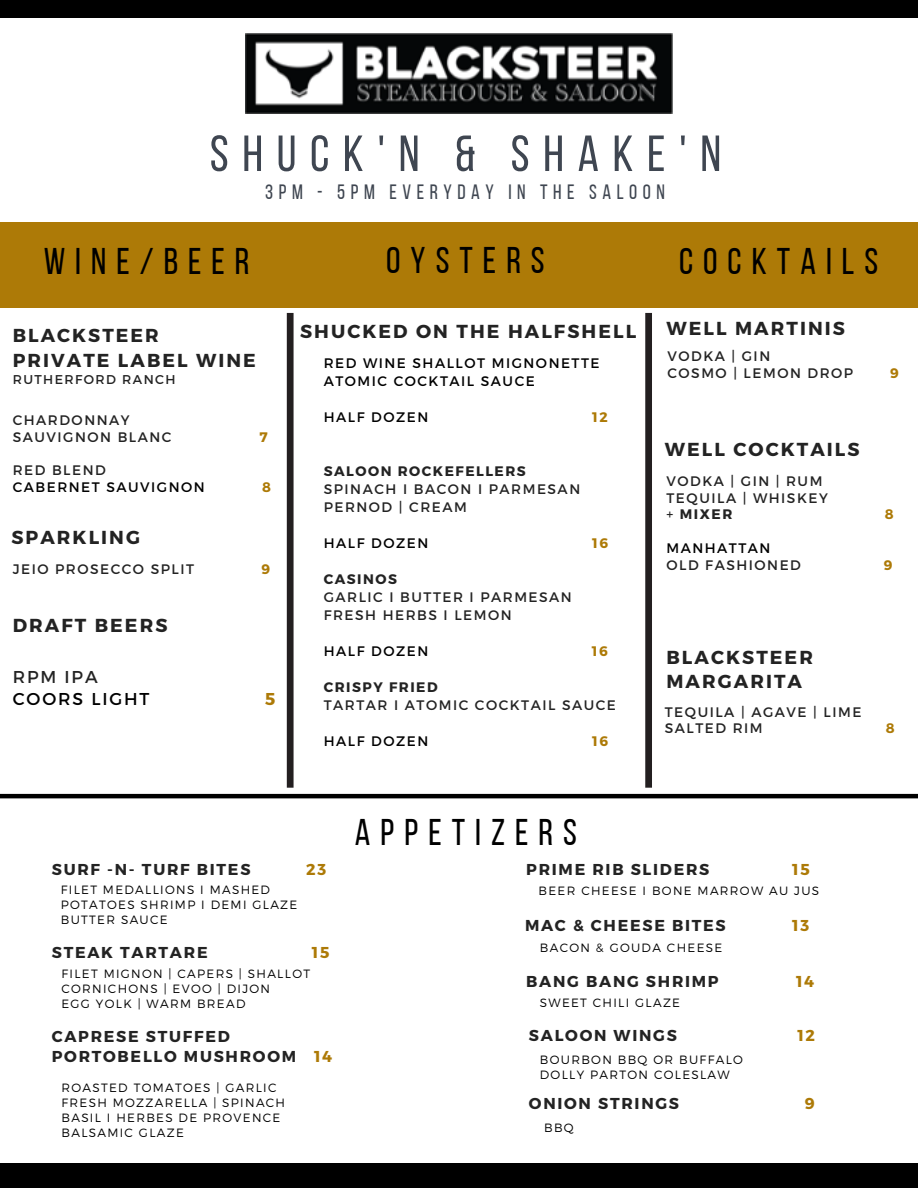
<style>
.page{position:relative;width:918px;height:1188px;background:#fff}
.page>*{position:absolute;margin:0;border:0;box-sizing:border-box;transform-origin:0 0}
.t1{font:50.7px "Bebas Neue";letter-spacing:.27em;color:#3f4651}
.t2{font:37.05px "Bebas Neue";letter-spacing:.27em;color:#000}
.t3{font:20.7px "Bebas Neue";letter-spacing:.27em;color:#3f4651}
.t4{font:700 18.75px/24.5px "Montserrat";letter-spacing:.11em;color:#232323}
.t5{font:17.1px/21.3px "Montserrat";letter-spacing:.11em;color:#000}
.t6{font:700 17.1px "Montserrat";color:#ad7a07}
.t7{font:700 15.75px/20.2px "Montserrat";letter-spacing:.11em;color:#232323}
.t8{font:700 15.75px "Montserrat";letter-spacing:.11em;color:#ad7a07}
.t9{font:13.8px/16.8px "Montserrat";letter-spacing:.11em;color:#232323}
.t10{font:13.8px/18px "Montserrat";letter-spacing:.11em;color:#000}
.t11{font:700 13.8px "Montserrat";letter-spacing:.11em;color:#ad7a07}
.t12{font:12.75px "Montserrat";letter-spacing:.11em;color:#232323}
.t13{font:300 12px/15px "Montserrat";letter-spacing:.11em;color:#000}
.s1{color:#232323}
.s2{font-weight:700}
.s3{color:#000}
.s4{color:#ad7a07}
</style>
<div class="page">
<div style="left:0;top:222px;width:918px;height:86px;background:#ad7a07"></div>
<div style="left:0;top:1164px;width:918px;height:24px;background:#000"></div>
<img style="left:246px;top:33px;width:426px;height:80px">
<div style="left:0;top:0;width:918px;height:18px;background:#000"></div>
<hr style="left:0;top:794px;width:918px;height:4px;background:#000">
<div style="left:287px;top:313px;width:6px;height:475px;background:#231f20"></div>
<div style="left:645px;top:313px;width:7px;height:475px;background:#231f20"></div>
<h6 class="t1" style="left:210px;top:133px;width:513px">SHUCK'N &amp; SHAKE'N</h6>
<h6 class="t3" style="left:265px;top:184px;width:401px">3PM - 5PM EVERYDAY IN THE SALOON</h6>
<h6 class="t2" style="left:44px;top:246px;width:207px">WINE/BEER</h6>
<h2 class="t4" style="left:13px;top:322px;width:245px">BLACKSTEER<br>PRIVATE LABEL WINE</h2>
<h2 class="t12" style="left:13px;top:371px;width:164px">RUTHERFORD RANCH</h2>
<h5 class="t9" style="left:13px;top:411px;width:160px">CHARDONNAY<br>SAUVIGNON BLANC</h5>
<h5 class="t11" style="left:259px;top:428px;width:10px">7</h5>
<p class="t10" style="left:13px;top:461px;width:194px;line-height:16.8px"><span class="s1">RED BLEND<br></span>CABERNET SAUVIGNON</p>
<p class="t11" style="left:262px;top:478px;width:10px">8</p>
<p class="t4" style="left:11px;top:524px;width:130px">SPARKLING</p>
<h2 class="t9" style="left:13px;top:560px;width:183px">JEIO PROSECCO SPLIT</h2>
<h2 class="t11" style="left:262px;top:560px;width:10px">9</h2>
<h6 class="t4" style="left:13px;top:612px;width:156px">DRAFT BEERS</h6>
<h6 class="t5" style="left:13px;top:666px;width:138px"><span class="s1">RPM IPA<br></span>COORS LIGHT</h6>
<h6 class="t6" style="left:265px;top:687px;width:12px">5</h6>
<h2 class="t2" style="left:386px;top:245px;width:160px">OYSTERS</h2>
<h6 class="t2" style="left:679px;top:246px;width:201px">COCKTAILS</h6>
<p class="t4" style="left:300px;top:319px;width:338px">SHUCKED ON THE HALFSHELL</p>
<p class="t10" style="left:324px;top:354px;width:277px">RED WINE SHALLOT MIGNONETTE<br>ATOMIC COCKTAIL SAUCE</p>
<h3 class="t10" style="left:324px;top:408px;width:106px">HALF DOZEN</h3>
<h3 class="t11" style="left:592px;top:408px;width:17px">12</h3>
<h6 class="t4" style="left:666px;top:316px;width:180px">WELL MARTINIS</h6>
<h6 class="t9" style="left:667px;top:347px;width:187px">VODKA | GIN<br>COSMO | LEMON DROP</h6>
<h6 class="t4" style="left:665px;top:436px;width:196px">WELL COCKTAILS</h6>
<h6 class="t11" style="left:890px;top:364px;width:10px">9</h6>
<p class="t9" style="left:324px;top:462px;width:258px;line-height:18px"><span class="s2">SALOON ROCKEFELLERS<br></span>SPINACH I BACON I PARMESAN<br>PERNOD | CREAM</p>
<h1 class="t10" style="left:324px;top:534px;width:106px">HALF DOZEN</h1>
<h1 class="t11" style="left:592px;top:534px;width:17px">16</h1>
<h1 class="t9" style="left:324px;top:570px;width:250px;line-height:18px"><span class="s2">CASINOS<br></span>GARLIC I BUTTER I PARMESAN<br>FRESH HERBS I LEMON</h1>
<h1 class="t10" style="left:324px;top:642px;width:106px">HALF DOZEN</h1>
<h1 class="t11" style="left:592px;top:642px;width:17px">16</h1>
<h3 class="t9" style="left:324px;top:678px;width:294px;line-height:18px"><span class="s2">CRISPY FRIED<br></span>TARTAR I ATOMIC COCKTAIL SAUCE</h3>
<h6 class="t10" style="left:324px;top:732px;width:106px">HALF DOZEN</h6>
<h6 class="t11" style="left:592px;top:732px;width:17px">16</h6>
<h6 class="t9" style="left:666px;top:472px;width:163px">VODKA | GIN | RUM<br>TEQUILA | WHISKEY + <span class="s2">MIXER</span></h6>
<h2 class="t9" style="left:666px;top:539px;width:136px"><span class="s3">MANHATTAN<br></span>OLD FASHIONED</h2>
<h6 class="t11" style="left:885px;top:506px;width:10px">8</h6>
<h2 class="t11" style="left:884px;top:556px;width:10px">9</h2>
<h6 class="t4" style="left:666px;top:645px;width:148px;line-height:23.7px">BLACKSTEER<br>MARGARITA</h6>
<h6 class="t9" style="left:665px;top:703px;width:198px">TEQUILA | AGAVE | LIME<br>SALTED RIM</h6>
<h6 class="t11" style="left:886px;top:720px;width:10px">8</h6>
<h4 class="t2" style="left:355px;top:817px;width:223px">APPETIZERS</h4>
<h2 class="t7" style="left:52px;top:859px;width:200px">SURF -N- TURF BITES</h2>
<h2 class="t8" style="left:306px;top:860px;width:22px">23</h2>
<h6 class="t13" style="left:61px;top:882px;width:238px">FILET MEDALLIONS I MASHED<br>POTATOES SHRIMP I DEMI GLAZE<br>BUTTER SAUCE</h6>
<h4 class="t7" style="left:52px;top:942px;width:157px">STEAK TARTARE</h4>
<h4 class="t8" style="left:312px;top:942px;width:19px">15</h4>
<p class="t13" style="left:61px;top:966px;width:250px">FILET MIGNON | CAPERS | SHALLOT</p>
<h4 class="t13" style="left:61px;top:981px;width:210px">CORNICHONS | EVOO | DIJON</h4>
<p class="t13" style="left:61px;top:996px;width:185px">EGG YOLK | WARM BREAD</p>
<h6 class="t7" style="left:52px;top:1026px;width:282px">CAPRESE STUFFED<br>PORTOBELLO MUSHROOM <span class="s4">14</span></h6>
<h4 class="t13" style="left:61px;top:1080px;width:225px">ROASTED TOMATOES | GARLIC<br>FRESH MOZZARELLA | SPINACH<br>BASIL I HERBES DE PROVENCE<br>BALSAMIC GLAZE</h4>
<h1 class="t7" style="left:526px;top:859px;width:185px">PRIME RIB SLIDERS</h1>
<h1 class="t8" style="left:792px;top:860px;width:19px">15</h1>
<h4 class="t13" style="left:539px;top:883px;width:282px">BEER CHEESE I BONE MARROW AU JUS</h4>
<h4 class="t7" style="left:525px;top:914px;width:202px">MAC &amp; CHEESE BITES</h4>
<h4 class="t8" style="left:792px;top:915px;width:19px">13</h4>
<p class="t13" style="left:540px;top:939px;width:184px">BACON &amp; GOUDA CHEESE</p>
<h6 class="t7" style="left:526px;top:971px;width:194px">BANG BANG SHRIMP</h6>
<h6 class="t8" style="left:796px;top:971px;width:20px">14</h6>
<h2 class="t13" style="left:540px;top:994px;width:142px">SWEET CHILI GLAZE</h2>
<p class="t7" style="left:529px;top:1024px;width:150px">SALOON WINGS</p>
<p class="t8" style="left:797px;top:1025px;width:19px">12</p>
<p class="t13" style="left:540px;top:1051px;width:205px">BOURBON BBQ OR BUFFALO</p>
<p class="t13" style="left:540px;top:1066px;width:191px">DOLLY PARTON COLESLAW</p>
<h4 class="t7" style="left:529px;top:1092px;width:152px">ONION STRINGS</h4>
<h4 class="t8" style="left:805px;top:1093px;width:11px">9</h4>
<p class="t13" style="left:544px;top:1120px;width:31px">BBQ</p>
</div>
